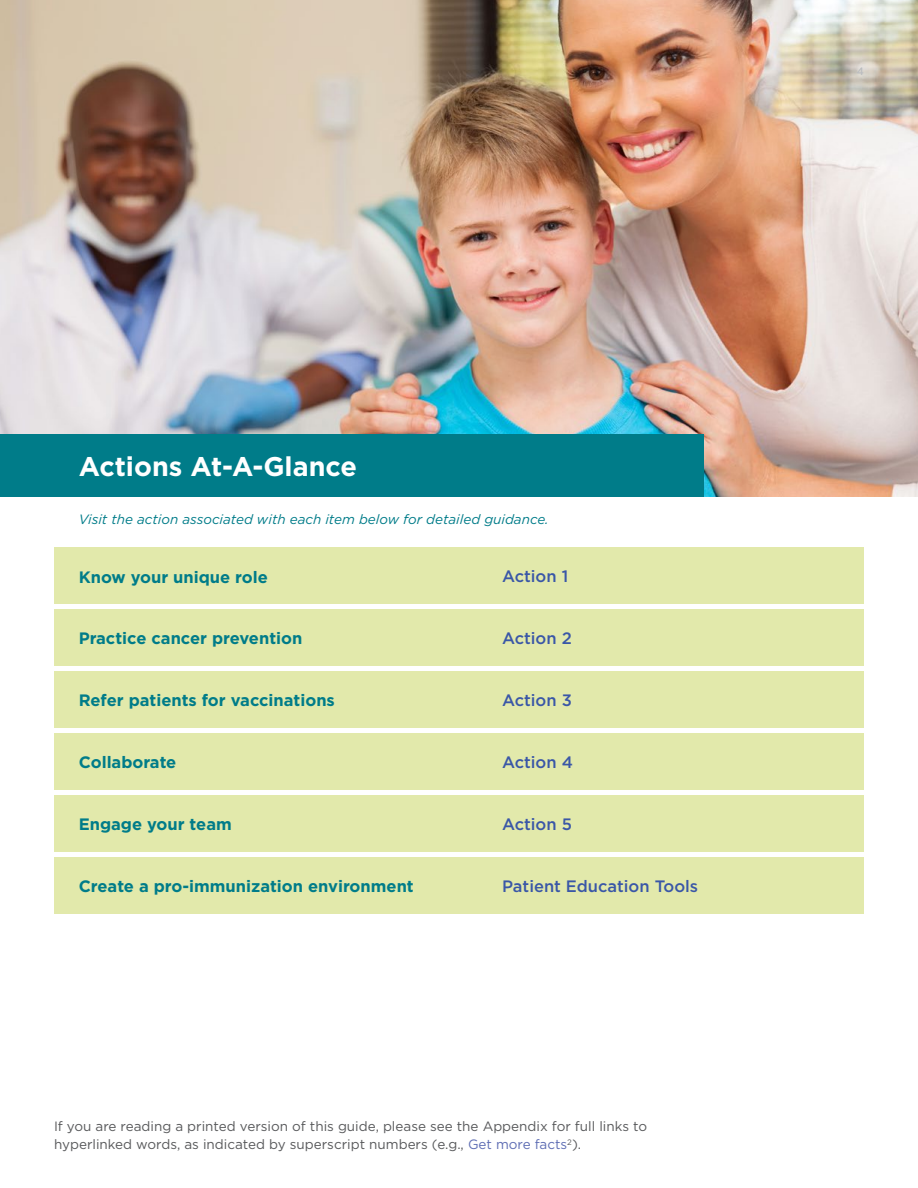
<style>
.page{position:relative;width:918px;height:1188px;background:#fff}
.page>*{position:absolute;margin:0;border:0;box-sizing:border-box;transform-origin:0 0}
.t1{font:700 27px "Gotham";color:#fff}
.t2{font:700 16.5px "Gotham";color:#007c89}
.t3{font:500 16.5px "Gotham";color:#3a57a7}
.t4{font:13.5px/18px "Gotham";color:#58595b}
.t5{font:italic 13.5px "Gotham";color:#007c89}
.t6{font:10.5px "Gotham";color:#bcbec0}
.s1{color:#5f6eb4}
</style>
<div class="page">
<img style="left:0;top:0;width:918px;height:497px">
<div style="left:0;top:434px;width:703px;height:63px;background:#007c89"></div>
<div style="left:54px;top:610px;width:810px;height:56px;background:#e2e9ab"></div>
<div style="left:54px;top:548px;width:810px;height:56px;background:#e2e9ab"></div>
<div style="left:54px;top:672px;width:810px;height:56px;background:#e2e9ab"></div>
<div style="left:54px;top:734px;width:810px;height:56px;background:#e2e9ab"></div>
<div style="left:54px;top:796px;width:810px;height:56px;background:#e2e9ab"></div>
<div style="left:54px;top:858px;width:810px;height:56px;background:#e2e9ab"></div>
<h1 class="t1" style="left:79px;top:449px;width:280px">Actions At-A-Glance</h1>
<p class="t5" style="left:79px;top:510px;width:471px">Visit the action associated with each item below for detailed guidance.</p>
<p class="t2" style="left:79px;top:566px;width:191px">Know your unique role</p>
<p class="t3" style="left:502px;top:565px;width:68px">Action 1</p>
<p class="t2" style="left:79px;top:628px;width:225px">Practice cancer prevention</p>
<p class="t3" style="left:502px;top:627px;width:71px">Action 2</p>
<p class="t2" style="left:79px;top:690px;width:258px">Refer patients for vaccinations</p>
<p class="t3" style="left:502px;top:689px;width:71px">Action 3</p>
<p class="t2" style="left:79px;top:751px;width:99px">Collaborate</p>
<p class="t3" style="left:502px;top:751px;width:72px">Action 4</p>
<p class="t2" style="left:79px;top:813px;width:155px">Engage your team</p>
<p class="t3" style="left:502px;top:814px;width:71px">Action 5</p>
<p class="t2" style="left:79px;top:875px;width:337px">Create a pro-immunization environment</p>
<p class="t3" style="left:502px;top:876px;width:198px">Patient Education Tools</p>
<p class="t4" style="left:54px;top:1117px;width:595px">If you are reading a printed version of this guide, please see the Appendix for full links to hyperlinked words, as indicated by superscript numbers (e.g., <span class="s1">Get more facts</span><sup>2</sup>).</p>
<p class="t6" style="left:857px;top:64px;width:9px">4</p>
</div>
